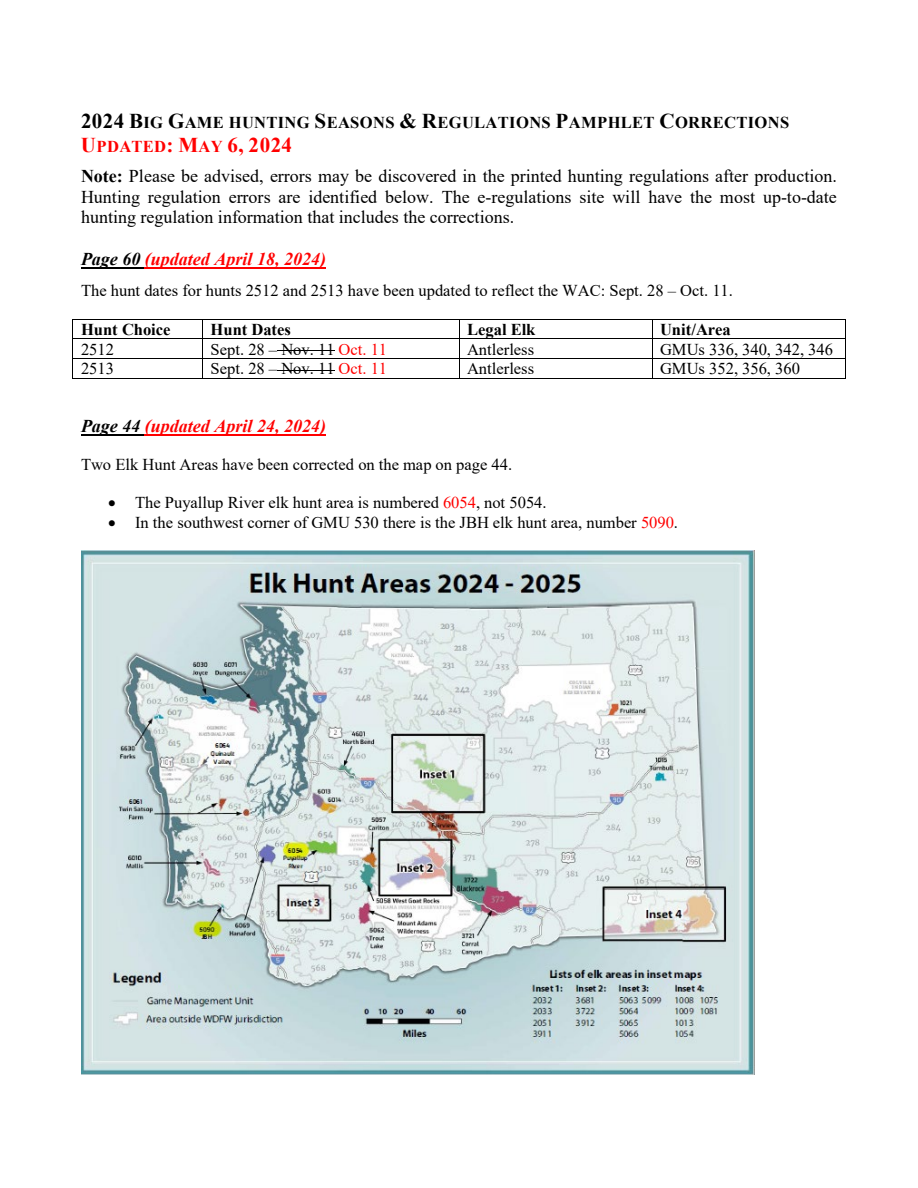
<style>
.page{position:relative;width:918px;height:1188px;background:#fff}
.page>*{position:absolute;margin:0;border:0;box-sizing:border-box;transform-origin:0 0}
.t1{font:700 21px "Times New Roman";color:#f00}
.t2{font:18px/20.7px "Times New Roman";color:#000;text-align:justify}
.t3{font:italic 700 18px "Times New Roman";color:#f00}
.t4{font:16.5px "Times New Roman";color:#000}
.t5{font:700 16.5px "Times New Roman";letter-spacing:.015em;color:#000}
.t6{font:700 16.5px "Times New Roman";letter-spacing:-.005em;color:#000}
.s1{font-size:21px}
.s2{font-size:16.5px}
.s3{font-weight:700}
.s4{color:#000}
.s5{color:#f00}
</style>
<div class="page">
<hr style="left:81px;top:267px;width:64px;height:2px;background:#000">
<hr style="left:145px;top:267px;width:181px;height:2px;background:#f00">
<hr style="left:73px;top:319px;width:129px;height:1px;background:#000">
<hr style="left:203px;top:319px;width:256px;height:1px;background:#000">
<hr style="left:459px;top:319px;width:193px;height:1px;background:#000">
<hr style="left:652px;top:319px;width:193px;height:1px;background:#000">
<hr style="left:277px;top:350px;width:57px;height:1px;background:#000">
<hr style="left:73px;top:339px;width:129px;height:1px;background:#000">
<hr style="left:203px;top:339px;width:256px;height:1px;background:#000">
<hr style="left:459px;top:339px;width:193px;height:1px;background:#000">
<hr style="left:652px;top:339px;width:193px;height:1px;background:#000">
<hr style="left:277px;top:370px;width:57px;height:1px;background:#000">
<hr style="left:73px;top:358px;width:129px;height:1px;background:#000">
<hr style="left:203px;top:358px;width:256px;height:1px;background:#000">
<hr style="left:459px;top:358px;width:193px;height:1px;background:#000">
<hr style="left:652px;top:358px;width:193px;height:1px;background:#000">
<hr style="left:73px;top:378px;width:129px;height:1px;background:#000">
<svg style="left:202px;top:319px;width:1px;height:60px"></svg>
<hr style="left:203px;top:378px;width:256px;height:1px;background:#000">
<svg style="left:459px;top:320px;width:1px;height:58px"></svg>
<hr style="left:459px;top:378px;width:193px;height:1px;background:#000">
<svg style="left:652px;top:320px;width:1px;height:58px"></svg>
<hr style="left:652px;top:378px;width:193px;height:1px;background:#000">
<svg style="left:845px;top:319px;width:1px;height:60px"></svg>
<hr style="left:81px;top:434px;width:64px;height:2px;background:#000">
<hr style="left:145px;top:434px;width:181px;height:2px;background:#f00">
<img style="left:81px;top:550px;width:673px;height:524px">
<h1 class="t5" style="left:81px;top:110px;width:710px"><span class="s1">2024 B</span>IG <span class="s1">G</span>AME HUNTING <span class="s1">S</span>EASONS <span class="s1">&amp; R</span>EGULATIONS <span class="s1">P</span>AMPHLET <span class="s1">C</span>ORRECTIONS</h1>
<h1 class="t1" style="left:81px;top:130px;width:213px">U<span class="s2">PDATED</span>: M<span class="s2">AY</span> 6, 2024</h1>
<p class="t2" style="left:81px;top:165px;width:758px"><span class="s3">Note:</span> Please be advised, errors may be discovered in the printed hunting regulations after production.<br>Hunting regulation errors are identified below. The e-regulations site will have the most up-to-date hunting regulation information that includes the corrections.</p>
<p class="t3" style="left:81px;top:246px;width:247px"><span class="s4">Page 60</span> (updated April 18, 2024)</p>
<p class="t4" style="left:81px;top:279px;width:653px">The hunt dates for hunts 2512 and 2513 have been updated to reflect the WAC: Sept. 28 – Oct. 11.</p>
<p class="t5" style="left:81px;top:317px;width:91px">Hunt Choice</p>
<p class="t5" style="left:211px;top:317px;width:82px">Hunt Dates</p>
<p class="t5" style="left:467px;top:317px;width:70px">Legal Elk</p>
<p class="t6" style="left:660px;top:317px;width:72px">Unit/Area</p>
<p class="t4" style="left:81px;top:337px;width:35px">2512</p>
<p class="t4" style="left:211px;top:337px;width:178px">Sept. 28 – Nov. 11 <span class="s5">Oct. 11</span></p>
<p class="t4" style="left:467px;top:337px;width:69px">Antlerless</p>
<p class="t4" style="left:660px;top:337px;width:174px">GMUs 336, 340, 342, 346</p>
<p class="t4" style="left:81px;top:357px;width:35px">2513</p>
<p class="t4" style="left:211px;top:357px;width:178px">Sept. 28 – Nov. 11 <span class="s5">Oct. 11</span></p>
<p class="t4" style="left:467px;top:357px;width:69px">Antlerless</p>
<p class="t4" style="left:660px;top:357px;width:142px">GMUs 352, 356, 360</p>
<p class="t3" style="left:81px;top:414px;width:247px"><span class="s4">Page 44</span> (updated April 24, 2024)</p>
<p class="t4" style="left:81px;top:453px;width:433px">Two Elk Hunt Areas have been corrected on the map on page 44.</p>
<p class="t4" style="left:108px;top:491px;width:440px">• The Puyallup River elk hunt area is numbered <span class="s5">6054</span>, not 5054.</p>
<p class="t4" style="left:108px;top:511px;width:572px">• In the southwest corner of GMU 530 there is the JBH elk hunt area, number <span class="s5">5090</span>.</p>
</div>
